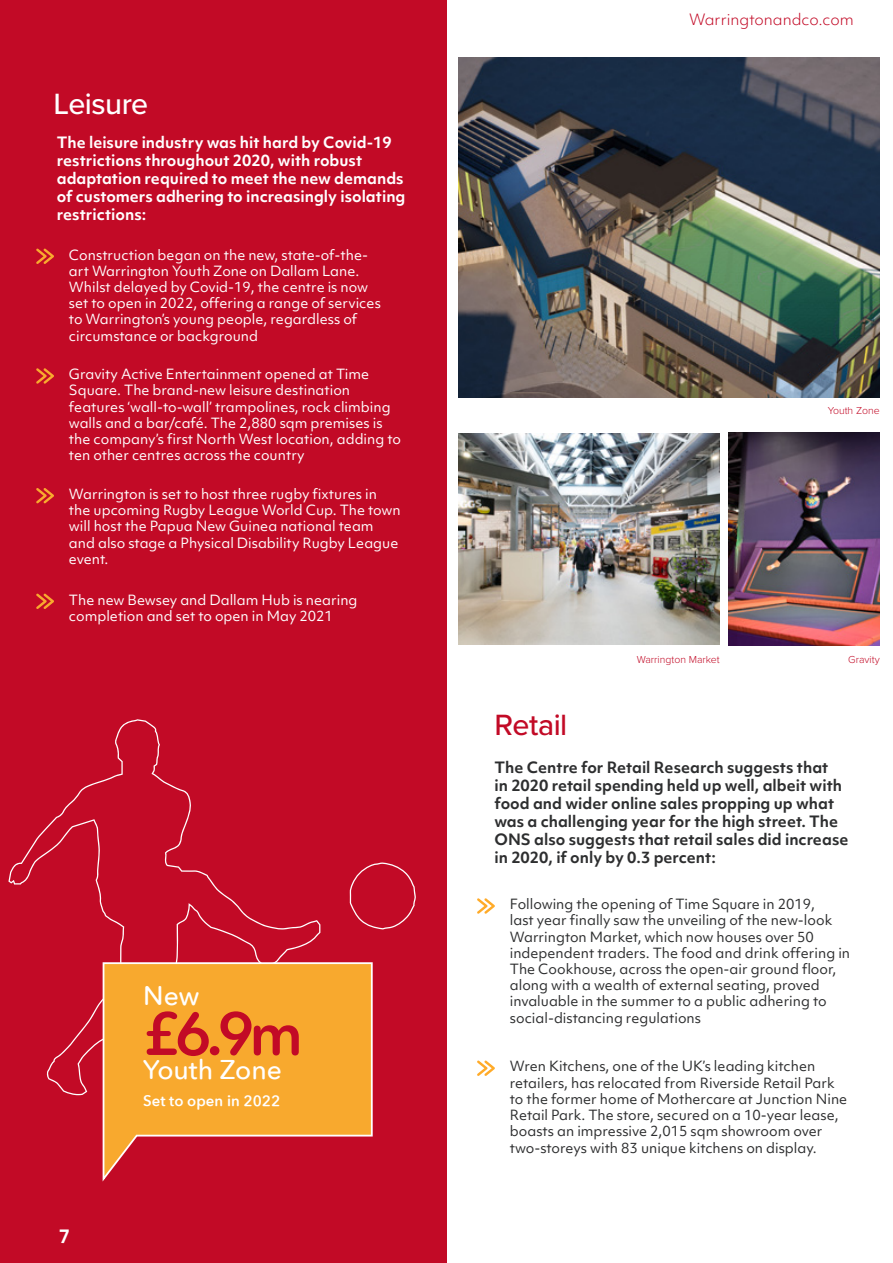
<style>
.page{position:relative;width:893px;height:1263px;background:#fff}
.page>*{position:absolute;margin:0;border:0;box-sizing:border-box;transform-origin:0 0}
.t1{font:600 60px "Avenir Next Rounded Pro";color:#c20a26}
.t2{font:500 30.3px "Proxima Nova";letter-spacing:-.02em;color:#fff}
.t3{font:500 30.3px "Proxima Nova";letter-spacing:-.015em;color:#c20a26}
.t4{font:500 26.55px "Avenir Next Rounded Pro";color:#fff}
.t5{font:700 18px "Objektiv Mk 1";color:#fff}
.t6{font:700 15px/18px "Objektiv Mk 1";color:#2d2e2f}
.t7{font:700 15px/18px "Objektiv Mk 1";color:#fff}
.t8{font:300 15px "Objektiv Mk 1";color:#c20a26}
.t9{font:600 15px "Avenir Next Rounded Pro";color:#fff}
.t10{font:13.5px/16.2px "Objektiv Mk 1";color:#fff}
.t11{font:13.5px/16.2px "Objektiv Mk 1";color:#2d2e2f}
.t12{font:300 10.5px "Proxima Nova";color:#c20a26}
</style>
<div class="page">
<div style="left:0;top:0;width:446px;height:1263px;background:#c20a26"></div>
<svg style="left:477px;top:898px;width:18px;height:16px"></svg>
<svg style="left:477px;top:1060px;width:18px;height:16px"></svg>
<img style="left:458px;top:434px;width:262px;height:210px">
<img style="left:728px;top:433px;width:152px;height:212px">
<img style="left:458px;top:57px;width:422px;height:341px">
<svg style="left:36px;top:248px;width:18px;height:16px"></svg>
<svg style="left:36px;top:368px;width:18px;height:16px"></svg>
<svg style="left:36px;top:488px;width:18px;height:15px"></svg>
<svg style="left:36px;top:593px;width:18px;height:16px"></svg>
<svg style="left:8px;top:719px;width:312px;height:376px"></svg>
<svg style="left:350px;top:862px;width:66px;height:67px"></svg>
<svg style="left:102px;top:961px;width:271px;height:221px"></svg>
<h2 class="t2" style="left:54px;top:81px;width:96px">Leisure</h2>
<p class="t7" style="left:57px;top:133px;width:350px">The leisure industry was hit hard by Covid-19 restrictions throughout 2020, with robust adaptation required to meet the new demands of customers adhering to increasingly isolating restrictions:</p>
<p class="t10" style="left:69px;top:246px;width:313px">Construction began on the new, state-of-the&shy;art Warrington Youth Zone on Dallam Lane.<br>Whilst delayed by Covid-19, the centre is now set to open in 2022, offering a range of services to Warrington’s young people, regardless of circumstance or background</p>
<p class="t10" style="left:69px;top:366px;width:333px">Gravity Active Entertainment opened at Time Square. The brand-new leisure destination features ‘wall-to-wall’ trampolines, rock climbing walls and a bar/café. The 2,880 sqm premises is the company’s first North West location, adding to ten other centres across the country</p>
<p class="t10" style="left:69px;top:486px;width:333px">Warrington is set to host three rugby fixtures in the upcoming Rugby League World Cup. The town will host the Papua New Guinea national team and also stage a Physical Disability Rugby League event.</p>
<p class="t10" style="left:69px;top:591px;width:290px">The new Bewsey and Dallam Hub is nearing completion and set to open in May 2021</p>
<h3 class="t5" style="left:59px;top:1223px;width:13px">7</h3>
<h3 class="t4" style="left:143px;top:980px;width:58px">New</h3>
<h1 class="t1" style="left:143px;top:997px;width:161px">£6.9m</h1>
<h3 class="t4" style="left:143px;top:1053px;width:140px">Youth Zone</h3>
<p class="t9" style="left:143px;top:1091px;width:138px">Set to open in 2022</p>
<p class="t8" style="left:689px;top:10px;width:166px">Warringtonandco.com</p>
<p class="t12" style="left:828px;top:403px;width:53px">Youth Zone</p>
<h2 class="t3" style="left:494px;top:702px;width:74px">Retail</h2>
<p class="t12" style="left:637px;top:652px;width:84px">Warrington Market</p>
<p class="t12" style="left:848px;top:652px;width:33px">Gravity</p>
<p class="t6" style="left:494px;top:758px;width:355px">The Centre for Retail Research suggests that<br>in 2020 retail spending held up well, albeit with food and wider online sales propping up what was a challenging year for the high street. The ONS also suggests that retail sales did increase in 2020, if only by 0.3 percent:</p>
<p class="t11" style="left:510px;top:896px;width:342px">Following the opening of Time Square in 2019,<br>last year finally saw the unveiling of the new-look Warrington Market, which now houses over 50 independent traders. The food and drink offering in The Cookhouse, across the open-air ground floor, along with a wealth of external seating, proved invaluable in the summer to a public adhering to social-distancing regulations</p>
<p class="t11" style="left:510px;top:1058px;width:339px">Wren Kitchens, one of the UK’s leading kitchen retailers, has relocated from Riverside Retail Park to the former home of Mothercare at Junction Nine Retail Park. The store, secured on a 10-year lease, boasts an impressive 2,015 sqm showroom over two-storeys with 83 unique kitchens on display.</p>
</div>
